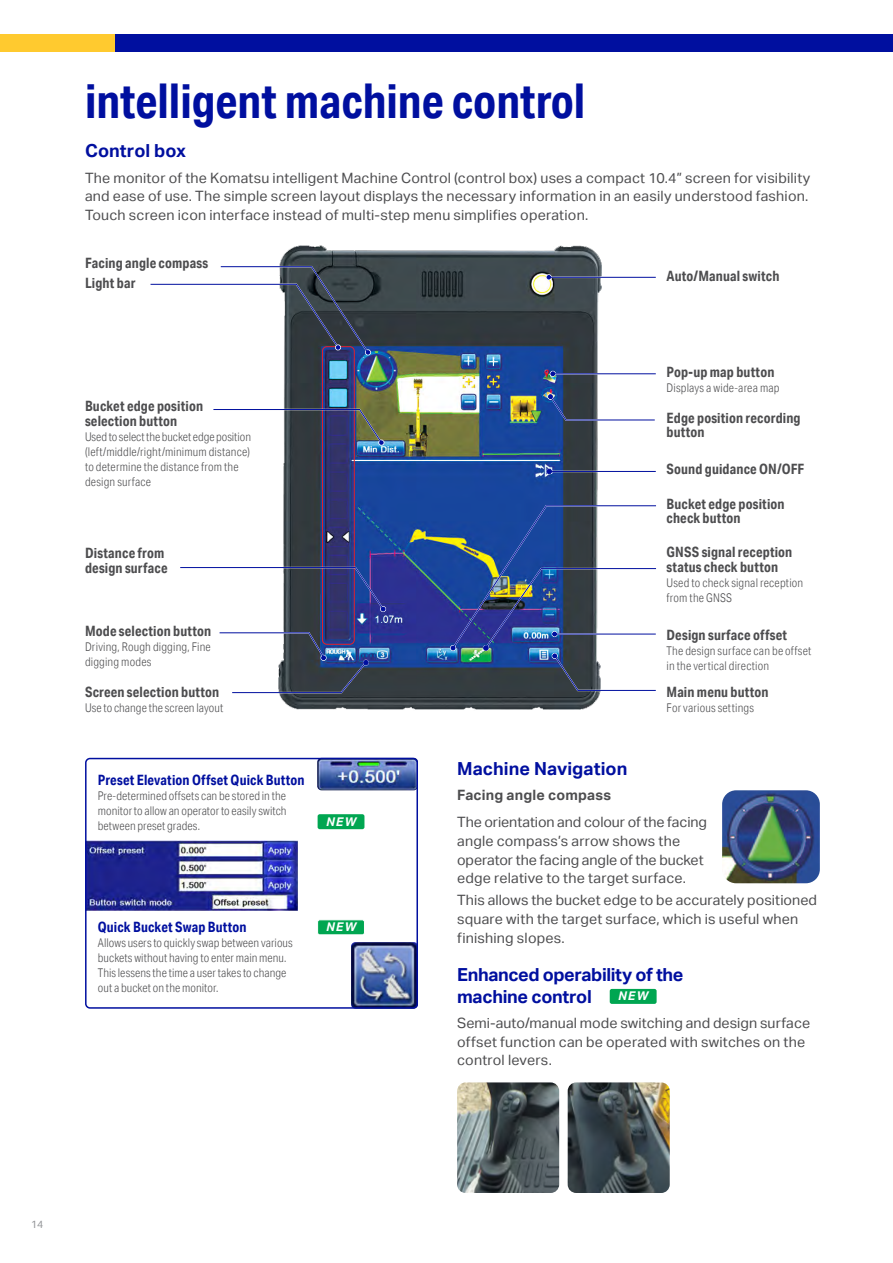
<style>
.page{position:relative;width:893px;height:1263px;background:#fff}
.page>*{position:absolute;margin:0;border:0;box-sizing:border-box;transform-origin:0 0}
.Walkaround_-_Header{font:700 48px "Aktiv Grotesk Cd";color:#000f9f}
.Blue_Subhead{font:700 18px/21.6px "Aktiv Grotesk";letter-spacing:-.015em;color:#000f9f}
.Blue_Subhead-2{font:700 18px "Aktiv Grotesk";letter-spacing:.005em;color:#000f9f}
.BT_Bodytext{font:14.25px/18.8px "Aktiv Grotesk";letter-spacing:.015em;color:#4d4d4f}
.BT_Subtext{font:700 14.25px/14.2px "Aktiv Grotesk Cd";letter-spacing:.01em;color:#4d4d4f}
.Infographics_Heading{font:700 14.25px "Aktiv Grotesk Cd";letter-spacing:.01em;color:#000f9f}
.BT_Bodytext-2{font:700 14.25px "Aktiv Grotesk";letter-spacing:.015em;color:#4d4d4f}
.BT_Subtext-2{font:300 12px/15px "Aktiv Grotesk Cd";letter-spacing:.015em;color:#4d4d4f}
.Infographics_Body{font:300 12px/15px "Aktiv Grotesk Cd";letter-spacing:.005em;color:#4d4d4f;text-align:justify}
.t1{font:italic 700 12px "Aktiv Grotesk";letter-spacing:.105em;color:#fff}
.t2{font:10.5px "Aktiv Grotesk";color:#939598}
</style>
<div class="page">
<div style="left:0;top:34px;width:143px;height:17px;background:#ffca2f"></div>
<div style="left:115px;top:34px;width:778px;height:17px;background:#000f9f"></div>
<img style="left:279px;top:246px;width:322px;height:464px">
<div style="left:322px;top:346px;width:32px;height:298px;border:1px solid #ed1d24;border-radius:4px"></div>
<hr style="left:548px;top:277px;width:108px;height:1px;background:#000f9f">
<svg style="left:546px;top:274px;width:6px;height:6px"></svg>
<svg style="left:180px;top:408px;width:206px;height:204px"></svg>
<svg style="left:219px;top:631px;width:149px;height:63px"></svg>
<svg style="left:363px;top:505px;width:293px;height:186px;background:#39508b"></svg>
<svg style="left:450px;top:645px;width:6px;height:6px"></svg>
<svg style="left:482px;top:371px;width:174px;height:288px"></svg>
<svg style="left:150px;top:265px;width:221px;height:90px"></svg>
<img style="left:457px;top:1082px;width:102px;height:111px">
<img style="left:568px;top:1082px;width:102px;height:111px">
<div style="left:610px;top:989px;width:47px;height:15px;background:#00a651;border-radius:2px"></div>
<img style="left:722px;top:790px;width:98px;height:93px">
<img style="left:88px;top:841px;width:209px;height:69px">
<div style="left:318px;top:814px;width:46px;height:15px;background:#00a651;border-radius:2px"></div>
<div style="left:318px;top:920px;width:46px;height:15px;background:#00a651;border-radius:2px"></div>
<div style="left:317px;top:919px;width:48px;height:16px;border:1px solid #fff;border-radius:2px"></div>
<img style="left:317px;top:758px;width:101px;height:32px">
<img style="left:351px;top:942px;width:64px;height:64px">
<div style="left:85px;top:758px;width:333px;height:251px;border:2px solid #000f9f;border-radius:4px"></div>
<p class="Walkaround_-_Header" style="left:85px;top:71px;width:502px">intelligent machine control</p>
<p class="Blue_Subhead" style="left:85px;top:140px;width:103px">Control box</p>
<p class="BT_Bodytext" style="left:85px;top:168px;width:727px">The monitor of the Komatsu intelligent Machine Control (control box) uses a compact 10.4” screen for visibility and ease of use. The simple screen layout displays the necessary information in an easily understood fashion.<br>Touch screen icon interface instead of multi-step menu simplifies operation.</p>
<p class="BT_Subtext" style="left:85px;top:255px;width:125px">Facing angle compass</p>
<p class="BT_Subtext" style="left:85px;top:275px;width:52px">Light bar</p>
<p class="BT_Subtext" style="left:85px;top:398px;width:120px">Bucket edge position</p>
<p class="BT_Subtext" style="left:85px;top:413px;width:94px">selection button</p>
<p class="BT_Subtext-2" style="left:85px;top:429px;width:167px">Used to selectthe bucket edge position (left/middle/right/minimum distance) to determine the distance from the design surface</p>
<p class="BT_Subtext" style="left:85px;top:546px;width:84px">Distance from design surface</p>
<p class="BT_Subtext" style="left:85px;top:624px;width:128px">Mode selection button</p>
<p class="BT_Subtext-2" style="left:85px;top:639px;width:127px">Driving, Rough digging, Fine digging modes</p>
<p class="BT_Subtext" style="left:85px;top:684px;width:136px">Screen selection button</p>
<p class="BT_Subtext-2" style="left:85px;top:700px;width:140px">Use to change the screen layout</p>
<p class="Infographics_Heading" style="left:98px;top:771px;width:208px">Preset Elevation Offset Quick Button</p>
<p class="Infographics_Body" style="left:98px;top:788px;width:190px">Pre-determined offsets can be stored in the monitor to allow an operator to easilyswitch between preset grades.</p>
<p class="t1" style="left:326px;top:814px;width:32px">NEW</p>
<p class="Infographics_Heading" style="left:98px;top:918px;width:150px">Quick Bucket Swap Button</p>
<p class="Infographics_Body" style="left:98px;top:935px;width:196px;text-align:left">Allows usersto quicklyswap between various buckets without having to entermainmenu.<br>Thislessensthe time a user takesto change out a bucket on themonitor.</p>
<p class="t1" style="left:326px;top:920px;width:32px">NEW</p>
<p class="BT_Subtext" style="left:666px;top:269px;width:114px">Auto/Manual switch</p>
<p class="BT_Subtext" style="left:666px;top:364px;width:109px">Pop-up map button</p>
<p class="BT_Subtext-2" style="left:666px;top:380px;width:115px">Displays a wide-area map</p>
<p class="BT_Subtext" style="left:666px;top:410px;width:136px">Edge position recording button</p>
<p class="BT_Subtext" style="left:666px;top:461px;width:139px">Sound guidance ON/OFF</p>
<p class="BT_Subtext" style="left:666px;top:497px;width:120px">Bucket edge position check button</p>
<p class="BT_Subtext" style="left:666px;top:544px;width:127px;line-height:15px">GNSS signal reception status check button</p>
<p class="BT_Subtext-2" style="left:666px;top:575px;width:138px">Used to check signal reception from the GNSS</p>
<p class="BT_Subtext" style="left:666px;top:627px;width:122px">Design surface offset</p>
<p class="BT_Subtext-2" style="left:666px;top:643px;width:146px">The design surface can be offset in the vertical direction</p>
<p class="BT_Subtext" style="left:666px;top:684px;width:104px">Main menu button</p>
<p class="BT_Subtext-2" style="left:666px;top:700px;width:89px">For various settings</p>
<p class="Blue_Subhead-2" style="left:457px;top:758px;width:172px">Machine Navigation</p>
<p class="BT_Bodytext-2" style="left:457px;top:787px;width:155px">Facing angle compass</p>
<p class="BT_Bodytext" style="left:457px;top:813px;width:251px">The orientation and colour of the facing angle compass’s arrow shows the operator the facing angle of the bucket edge relative to the target surface.</p>
<p class="BT_Bodytext" style="left:457px;top:891px;width:361px">This allows the bucket edge to be accurately positioned square with the target surface, which is useful when finishing slopes.</p>
<p class="Blue_Subhead" style="left:457px;top:964px;width:228px">Enhanced operability of the machine control</p>
<p class="BT_Bodytext" style="left:457px;top:1013px;width:354px">Semi-auto/manual mode switching and design surface offset function can be operated with switches on the control levers.</p>
<p class="t1" style="left:618px;top:989px;width:32px">NEW</p>
<p class="t2" style="left:31px;top:1218px;width:14px">14</p>
</div>
